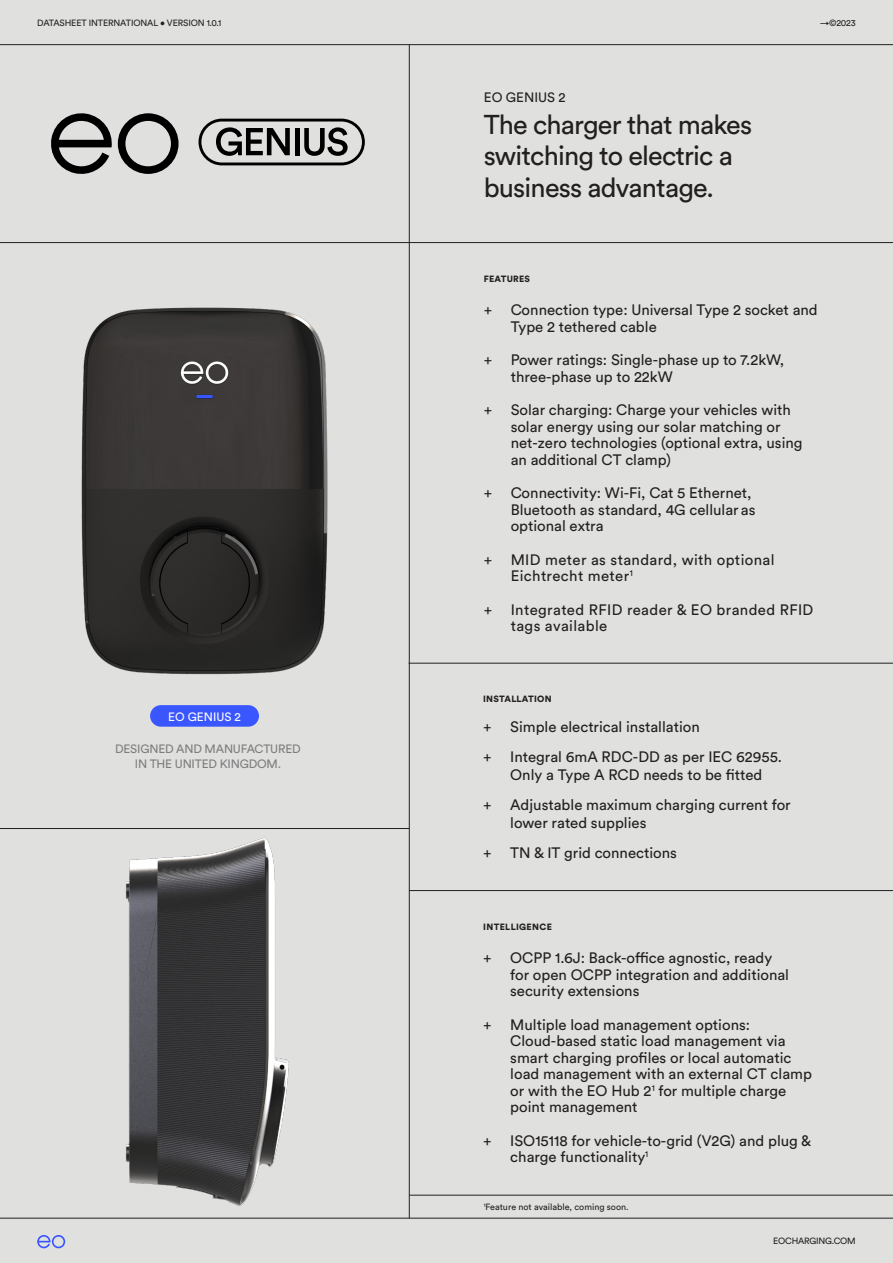
<style>
.page{position:relative;width:893px;height:1263px;background:#e0e1df}
.page>*{position:absolute;margin:0;border:0;box-sizing:border-box;transform-origin:0 0}
.t1{font:27px/31.5px "Circular Pro";letter-spacing:-.03em;color:#231f20}
.t2{font:15px/16.5px "Circular Pro";color:#231f20}
.t3{font:15px/16.5px "Circular Pro";letter-spacing:.025em;color:#231f20}
.t4{font:13.5px "Circular Pro";color:#231f20}
.t5{font:12px/14.4px "Circular Pro";letter-spacing:-.015em;color:#7d7d7d;text-align:center}
.t6{font:12px "Circular Pro";color:#fff}
.t7{font:9px "Circular Pro";letter-spacing:-.015em;color:#231f20}
.t8{font:900 9px "Circular Pro";letter-spacing:.025em;color:#231f20}
</style>
<div class="page">
<hr style="left:409px;top:45px;width:1px;height:1173px;background:#231f20">
<hr style="left:0;top:1218px;width:893px;height:1px;background:#231f20">
<hr style="left:0;top:242px;width:893px;height:1px;background:#231f20">
<hr style="left:0;top:44px;width:893px;height:1px;background:#231f20">
<svg style="left:51px;top:113px;width:128px;height:61px"></svg>
<svg style="left:199px;top:119px;width:166px;height:46px"></svg>
<img style="left:0;top:815px;width:409px;height:404px">
<img style="left:81px;top:307px;width:247px;height:368px">
<div style="left:150px;top:705px;width:109px;height:22px;background:#3a56ff;border-radius:11px"></div>
<svg style="left:37px;top:1235px;width:28px;height:13px"></svg>
<hr style="left:409px;top:1195px;width:484px;height:1px;background:#231f20">
<hr style="left:0;top:828px;width:409px;height:1px;background:#231f20">
<hr style="left:409px;top:663px;width:484px;height:1px;background:#231f20">
<hr style="left:409px;top:890px;width:484px;height:1px;background:#231f20">
<p class="t7" style="left:37px;top:17px;width:186px">DATASHEET INTERNATIONAL • VERSION 1.0.1</p>
<p class="t7" style="left:820px;top:17px;width:37px">→©2023</p>
<p class="t4" style="left:484px;top:88px;width:83px">EO GENIUS 2</p>
<p class="t1" style="left:484px;top:107px;width:270px">The charger that makes switching to electric a business advantage.</p>
<p class="t6" style="left:168px;top:708px;width:74px">EO GENIUS 2</p>
<p class="t5" style="left:115px;top:741px;width:187px">DESIGNED AND MANUFACTURED<br>IN THE UNITED KINGDOM.</p>
<p class="t8" style="left:484px;top:272px;width:48px">FEATURES</p>
<p class="t2" style="left:511px;top:301px;width:309px;text-indent:-27px">+ Connection type: Universal Type 2 socket and<br>Type 2 tethered cable</p>
<p class="t2" style="left:511px;top:351px;width:275px;text-indent:-27px">+ Power ratings: Single-phase up to 7.2kW, three-phase up to 22kW</p>
<p class="t2" style="left:511px;top:401px;width:293px;text-indent:-27px">+ Solar charging: Charge your vehicles with solar energy using our solar matching or net-zero technologies (optional extra, using an additional CT clamp)</p>
<p class="t2" style="left:511px;top:484px;width:246px;text-indent:-27px">+ Connectivity: Wi-Fi, Cat 5 Ethernet,<br>Bluetooth as standard, 4G cellular as optional extra</p>
<p class="t3" style="left:511px;top:550px;width:265px;text-indent:-27px">+ MID meter as standard, with optional<br>Eichtrecht meter<sup>1</sup></p>
<p class="t3" style="left:511px;top:600px;width:304px;text-indent:-27px">+ Integrated RFID reader &amp; EO branded RFID tags available</p>
<p class="t8" style="left:483px;top:693px;width:70px">INSTALLATION</p>
<p class="t2" style="left:483px;top:718px;width:218px">+ Simple electrical installation</p>
<p class="t2" style="left:483px;top:747px;width:300px;line-height:18px;text-align:center">+ Integral 6mA RDC-DD as per IEC 62955.<br>Only a Type A RCD needs to be fitted</p>
<p class="t2" style="left:510px;top:795px;width:282px;line-height:18px;text-indent:-27px">+ Adjustable maximum charging current for lower rated supplies</p>
<p class="t2" style="left:483px;top:844px;width:195px">+ TN &amp; IT grid connections</p>
<p class="t8" style="left:483px;top:920px;width:70px">INTELLIGENCE</p>
<p class="t2" style="left:510px;top:949px;width:280px;text-indent:-27px">+ OCPP 1.6J: Back-office agnostic, ready for open OCPP integration and additional security extensions</p>
<p class="t2" style="left:510px;top:1015px;width:303px;text-indent:-27px">+ Multiple load management options:<br>Cloud-based static load management via smart charging profiles or local automatic load management with an external CT clamp or with the EO Hub 2<sup>1</sup> for multiple charge point management</p>
<p class="t2" style="left:510px;top:1131px;width:303px;text-indent:-27px">+ ISO15118 for vehicle-to-grid (V2G) and plug &amp; charge functionality<sup>1</sup></p>
<p class="t7" style="left:484px;top:1201px;width:147px"><sup>1</sup>Feature not available, coming soon.</p>
<p class="t7" style="left:773px;top:1235px;width:84px">EOCHARGING.COM</p>
</div>
